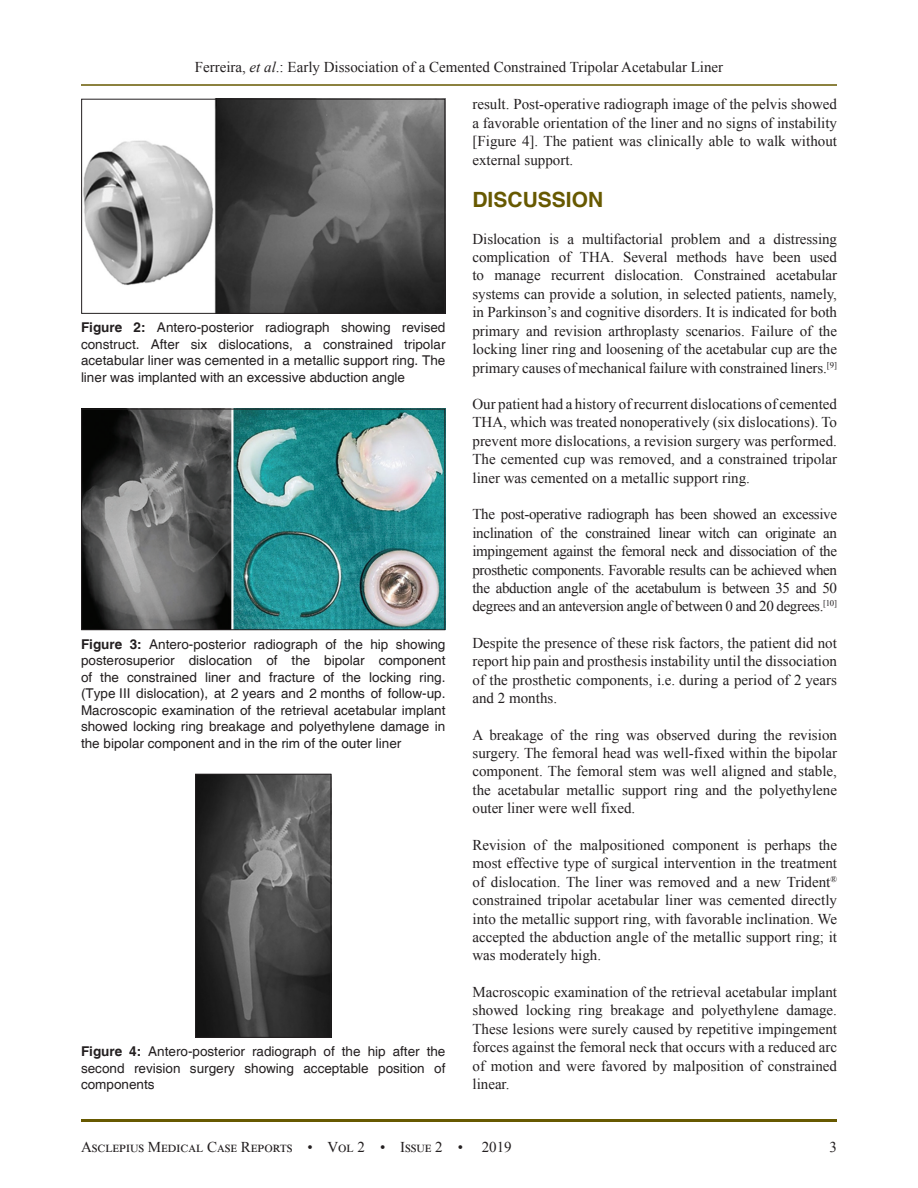
<style>
.page{position:relative;width:918px;height:1188px;background:#fff}
.page>*{position:absolute;margin:0;border:0;box-sizing:border-box;transform-origin:0 0}
.t1{font:700 21px "Helvetica";color:#675900}
.TX{font:15px/18.5px "Times New Roman";color:#231f20;text-align:justify}
.FGC{font:13.5px/16.5px "Helvetica";color:#231f20;text-align:justify}
.s1{font-style:italic}
.s2{font-weight:700}
</style>
<div class="page">
<hr style="left:81px;top:84px;width:756px;height:2px;background:#675900">
<hr style="left:81px;top:1119px;width:756px;height:3px;background:#675900">
<img style="left:83px;top:101px;width:360px;height:211px">
<div style="left:81px;top:99px;width:364px;height:215px;border:1px solid #231f20"></div>
<img style="left:83px;top:411px;width:360px;height:217px">
<div style="left:81px;top:409px;width:364px;height:221px;border:1px solid #231f20"></div>
<img style="left:197px;top:776px;width:132px;height:260px">
<div style="left:195px;top:774px;width:136px;height:264px;border:1px solid #231f20"></div>
<p class="TX" style="left:195px;top:57px;width:530px">Ferreira, <span class="s1">et al</span>.: Early Dissociation of a Cemented Constrained Tripolar Acetabular Liner</p>
<p class="FGC" style="left:81px;top:320px;width:366px"><span class="s2">Figure 2:</span> Antero-posterior radiograph showing revised construct. After six dislocations, a constrained tripolar acetabular liner was cemented in a metallic support ring. The liner was implanted with an excessive abduction angle</p>
<p class="FGC" style="left:81px;top:636px;width:366px"><span class="s2">Figure 3:</span> Antero-posterior radiograph of the hip showing posterosuperior dislocation of the bipolar component of the constrained liner and fracture of the locking ring. (Type III dislocation), at 2 years and 2 months of follow-up.<br>Macroscopic examination of the retrieval acetabular implant showed locking ring breakage and polyethylene damage in the bipolar component and in the rim of the outer liner</p>
<p class="FGC" style="left:81px;top:1044px;width:366px"><span class="s2">Figure 4:</span> Antero-posterior radiograph of the hip after the second revision surgery showing acceptable position of components</p>
<p class="TX" style="left:472px;top:95px;width:366px">result. Post-operative radiograph image of the pelvis showed a favorable orientation of the liner and no signs of instability [Figure 4]. The patient was clinically able to walk without external support.</p>
<h1 class="t1" style="left:472px;top:187px;width:132px">DISCUSSION</h1>
<p class="TX" style="left:472px;top:229px;width:366px">Dislocation is a multifactorial problem and a distressing complication of THA. Several methods have been used to manage recurrent dislocation. Constrained acetabular systems can provide a solution, in selected patients, namely, in Parkinson’s and cognitive disorders. It is indicated for both primary and revision arthroplasty scenarios. Failure of the locking liner ring and loosening of the acetabular cup are the primary causes of mechanical failure with constrained liners.<sup>[9]</sup></p>
<p class="TX" style="left:472px;top:394px;width:366px">Our patient had a history of recurrent dislocations of cemented THA, which was treated nonoperatively (six dislocations). To prevent more dislocations, a revision surgery was performed.<br>The cemented cup was removed, and a constrained tripolar liner was cemented on a metallic support ring.</p>
<p class="TX" style="left:472px;top:505px;width:366px">The post-operative radiograph has been showed an excessive inclination of the constrained linear witch can originate an impingement against the femoral neck and dissociation of the prosthetic components. Favorable results can be achieved when the abduction angle of the acetabulum is between 35 and 50 degrees and an anteversion angle of between 0 and 20 degrees.<sup>[10]</sup></p>
<p class="TX" style="left:472px;top:633px;width:366px">Despite the presence of these risk factors, the patient did not report hip pain and prosthesis instability until the dissociation of the prosthetic components, i.e. during a period of 2 years and 2 months.</p>
<p class="TX" style="left:472px;top:725px;width:366px">A breakage of the ring was observed during the revision surgery. The femoral head was well-fixed within the bipolar component. The femoral stem was well aligned and stable, the acetabular metallic support ring and the polyethylene outer liner were well fixed.</p>
<p class="TX" style="left:472px;top:835px;width:366px">Revision of the malpositioned component is perhaps the most effective type of surgical intervention in the treatment of dislocation. The liner was removed and a new Trident<sup>® </sup>constrained tripolar acetabular liner was cemented directly into the metallic support ring, with favorable inclination. We accepted the abduction angle of the metallic support ring; it was moderately high.</p>
<p class="TX" style="left:472px;top:982px;width:366px">Macroscopic examination of the retrieval acetabular implant showed locking ring breakage and polyethylene damage.<br>These lesions were surely caused by repetitive impingement forces against the femoral neck that occurs with a reduced arc of motion and were favored by malposition of constrained linear.</p>
<p class="TX" style="left:81px;top:1137px;width:384px">Asclepius Medical Case Reports • Vol 2 • Issue 2 •</p>
<p class="TX" style="left:482px;top:1137px;width:31px">2019</p>
<p class="TX" style="left:830px;top:1137px;width:9px">3</p>
</div>
